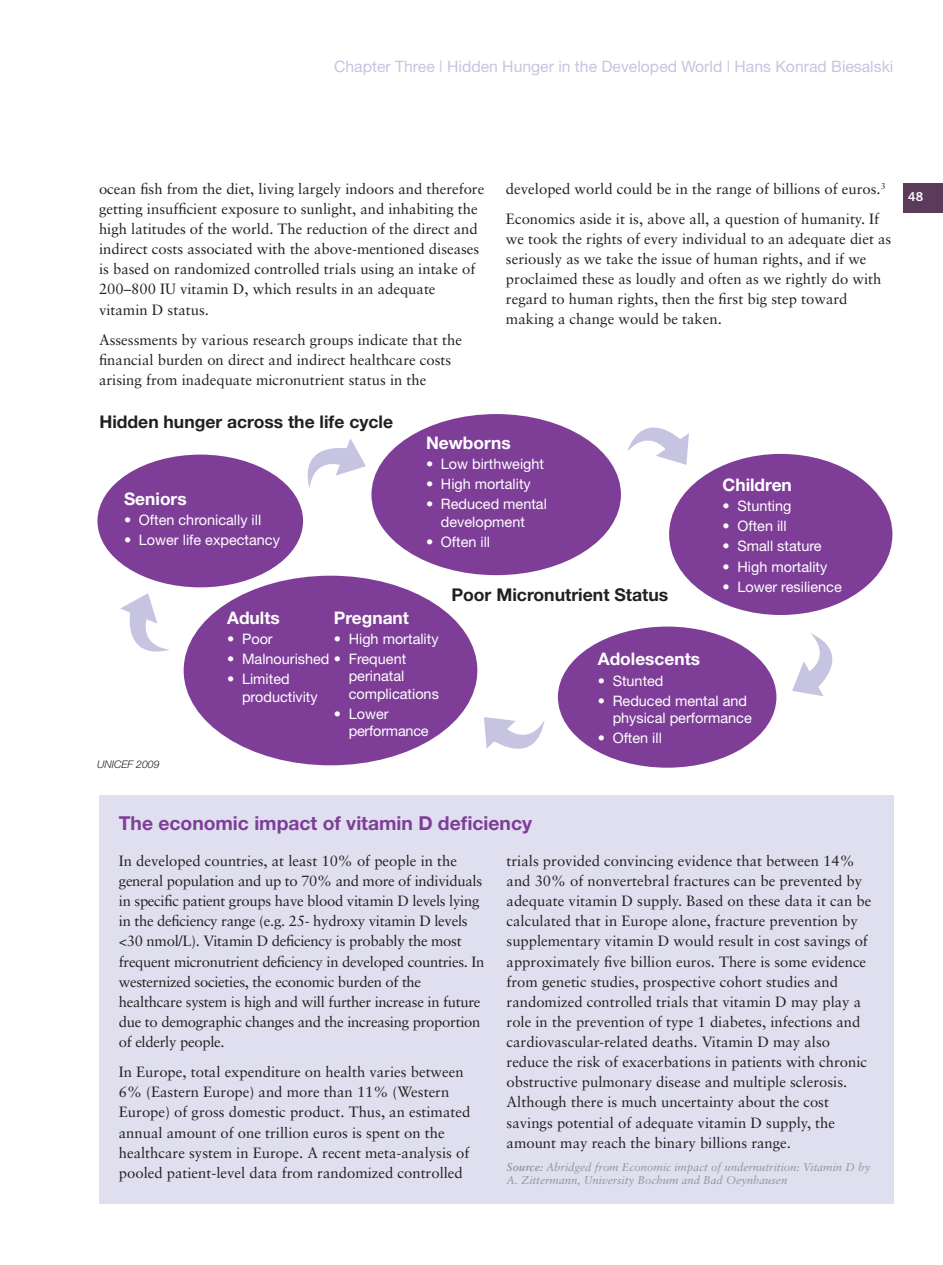
<style>
.page{position:relative;width:943px;height:1265px;background:#fff}
.page>*{position:absolute;margin:0;border:0;box-sizing:border-box;transform-origin:0 0}
.Text_bold_1{font:700 19.25px "Helvetica Neue";color:#7e3e98}
.t1{font:700 17.68px "Helvetica Neue";color:#231f20}
.t2{font:700 17.5px "Helvetica Neue";color:#231f20}
.t3{font:700 17.32px "Helvetica Neue";color:#fff}
.Chapter_details_page{font:15.75px "Helvetica Neue";color:#c6c4e1}
.Text{font:14.88px/20.1px "Sabon";color:#231f20}
.Text-2{font:14.88px/20.1px "Sabon";letter-spacing:-.02em;color:#231f20}
.t4{font:14.35px/17.3px "Helvetica Neue";color:#fff}
.t5{font:12.25px "Trade Gothic Bold Two";color:#fff}
.Source{font:italic 11.38px/13.1px "Sabon";color:#939598}
.t6{font:italic 300 10.5px "Helvetica Neue";color:#231f20}
.s1{font-weight:700}
</style>
<div class="page">
<div style="left:903px;top:184px;width:40px;height:29px;background:#5b3a5a"></div>
<svg style="left:627px;top:427px;width:62px;height:38px"></svg>
<svg style="left:792px;top:633px;width:41px;height:63px"></svg>
<svg style="left:484px;top:717px;width:60px;height:32px"></svg>
<svg style="left:120px;top:593px;width:49px;height:59px"></svg>
<svg style="left:307px;top:438px;width:59px;height:50px"></svg>
<div style="left:97px;top:455px;width:206px;height:132px;background:#7e3e98;border-radius:50%"></div>
<div style="left:371px;top:414px;width:250px;height:161px;background:#7e3e98;border-radius:50%"></div>
<div style="left:669px;top:454px;width:223px;height:161px;background:#7e3e98;border-radius:50%"></div>
<div style="left:558px;top:627px;width:218px;height:141px;background:#7e3e98;border-radius:50%"></div>
<div style="left:184px;top:576px;width:293px;height:189px;background:#7e3e98;border-radius:50%"></div>
<div style="left:99px;top:835px;width:794px;height:369px;background:#e0dfef"></div>
<div style="left:99px;top:795px;width:794px;height:55px;background:#e0dfef"></div>
<p class="Chapter_details_page" style="left:334px;top:57px;width:560px">Chapter Three | Hidden Hunger in the Developed World | Hans Konrad Biesalski</p>
<p class="Text" style="left:99px;top:178px;width:387px">ocean fish from the diet, living largely indoors and therefore getting insufficient exposure to sunlight, and inhabiting the high latitudes of the world. The reduction of the direct and indirect costs associated with the above-mentioned diseases is based on randomized controlled trials using an intake of 200–800 IU vitamin D, which results in an adequate vitamin D status.</p>
<p class="Text" style="left:99px;top:329px;width:364px">Assessments by various research groups indicate that the financial burden on direct and indirect healthcare costs arising from inadequate micronutrient status in the</p>
<p class="t2" style="left:99px;top:411px;width:295px">Hidden hunger across the life cycle</p>
<p class="Text" style="left:506px;top:178px;width:381px">developed world could be in the range of billions of euros.<sup>3</sup></p>
<p class="Text" style="left:506px;top:208px;width:387px">Economics aside it is, above all, a question of humanity. If we took the rights of every individual to an adequate diet as seriously as we take the issue of human rights, and if we proclaimed these as loudly and often as we rightly do with regard to human rights, then the first big step toward making a change would be taken.</p>
<p class="t3" style="left:124px;top:488px;width:64px">Seniors</p>
<p class="t4" style="left:124px;top:511px;width:139px">• Often chronically ill</p>
<p class="t4" style="left:124px;top:531px;width:157px">• Lower life expectancy</p>
<p class="t3" style="left:426px;top:432px;width:86px">Newborns</p>
<p class="t4" style="left:426px;top:455px;width:120px">• Low birthweight</p>
<p class="t4" style="left:426px;top:475px;width:106px">• High mortality</p>
<p class="t4" style="left:426px;top:495px;width:122px;text-align:center">• Reduced mental development</p>
<p class="t4" style="left:426px;top:533px;width:66px">• Often ill</p>
<p class="t1" style="left:451px;top:583px;width:218px">Poor Micronutrient Status</p>
<p class="t3" style="left:722px;top:474px;width:71px">Children</p>
<p class="t4" style="left:722px;top:497px;width:70px">• Stunting</p>
<p class="t4" style="left:722px;top:517px;width:66px">• Often ill</p>
<p class="t4" style="left:722px;top:537px;width:101px">• Small stature</p>
<p class="t4" style="left:722px;top:558px;width:106px">• High mortality</p>
<p class="t4" style="left:722px;top:578px;width:121px">• Lower resilience</p>
<p class="t6" style="left:97px;top:758px;width:64px">UNICEF 2009</p>
<p class="t3" style="left:227px;top:607px;width:54px">Adults</p>
<p class="t4" style="left:227px;top:630px;width:47px">• Poor</p>
<p class="t4" style="left:227px;top:650px;width:181px">• Malnourished • Frequent</p>
<p class="t4" style="left:242px;top:670px;width:77px;text-indent:-15px">• Limited productivity</p>
<p class="t3" style="left:334px;top:607px;width:77px">Pregnant</p>
<p class="t4" style="left:334px;top:630px;width:106px">• High mortality</p>
<p class="t4" style="left:349px;top:667px;width:92px">perinatal complications</p>
<p class="t4" style="left:349px;top:705px;width:81px;text-indent:-15px">• Lower performance</p>
<p class="t3" style="left:598px;top:648px;width:104px">Adolescents</p>
<p class="t4" style="left:598px;top:672px;width:67px">• Stunted</p>
<p class="t4" style="left:612px;top:692px;width:141px;text-indent:-15px">• Reduced mental and physical performance</p>
<p class="t4" style="left:598px;top:729px;width:66px">• Often ill</p>
<p class="t5" style="left:908px;top:189px;width:16px">48</p>
<p class="Text_bold_1" style="left:119px;top:812px;width:415px">The economic impact of vitamin D deficiency</p>
<p class="Text-2" style="left:119px;top:851px;width:367px">In developed countries, at least 10% of people in the general population and up to 70% and more of individuals in specific patient groups have blood vitamin D levels lying in the deficiency range (e.g. 25- hydroxy vitamin D levels &lt;30 nmol/L). Vitamin D deficiency is probably the most frequent micronutrient deficiency in developed countries. In westernized societies, the economic burden of the healthcare system is high and will further increase in future due to demographic changes and the increasing proportion of elderly people.</p>
<p class="Text" style="left:119px;top:1062px;width:353px">In Europe, total expenditure on health varies between 6% (Eastern Europe) and more than 11% (Western Europe) of gross domestic product. Thus, an estimated annual amount of one trillion euros is spent on the healthcare system in Europe. A recent meta-analysis of pooled patient-level data from randomized controlled</p>
<p class="Text" style="left:506px;top:851px;width:366px">trials provided convincing evidence that between 14% and 30% of nonvertebral fractures can be prevented by adequate vitamin D supply. Based on these data it can be calculated that in Europe alone, fracture prevention by supplementary vitamin D would result in cost savings of approximately five billion euros. There is some evidence from genetic studies, prospective cohort studies and randomized controlled trials that vitamin D may play a role in the prevention of type 1 diabetes, infections and cardiovascular-related deaths. Vitamin D may also reduce the risk of exacerbations in patients with chronic obstructive pulmonary disease and multiple sclerosis.<br>Although there is much uncertainty about the cost savings potential of adequate vitamin D supply, the amount may reach the binary billions range.</p>
<p class="Source" style="left:506px;top:1160px;width:365px"><span class="s1">Source:</span> Abridged from Economic impact of undernutrition: Vitamin D by<br>A. Zittermann, University Bochum and Bad Oeynhausen</p>
</div>
